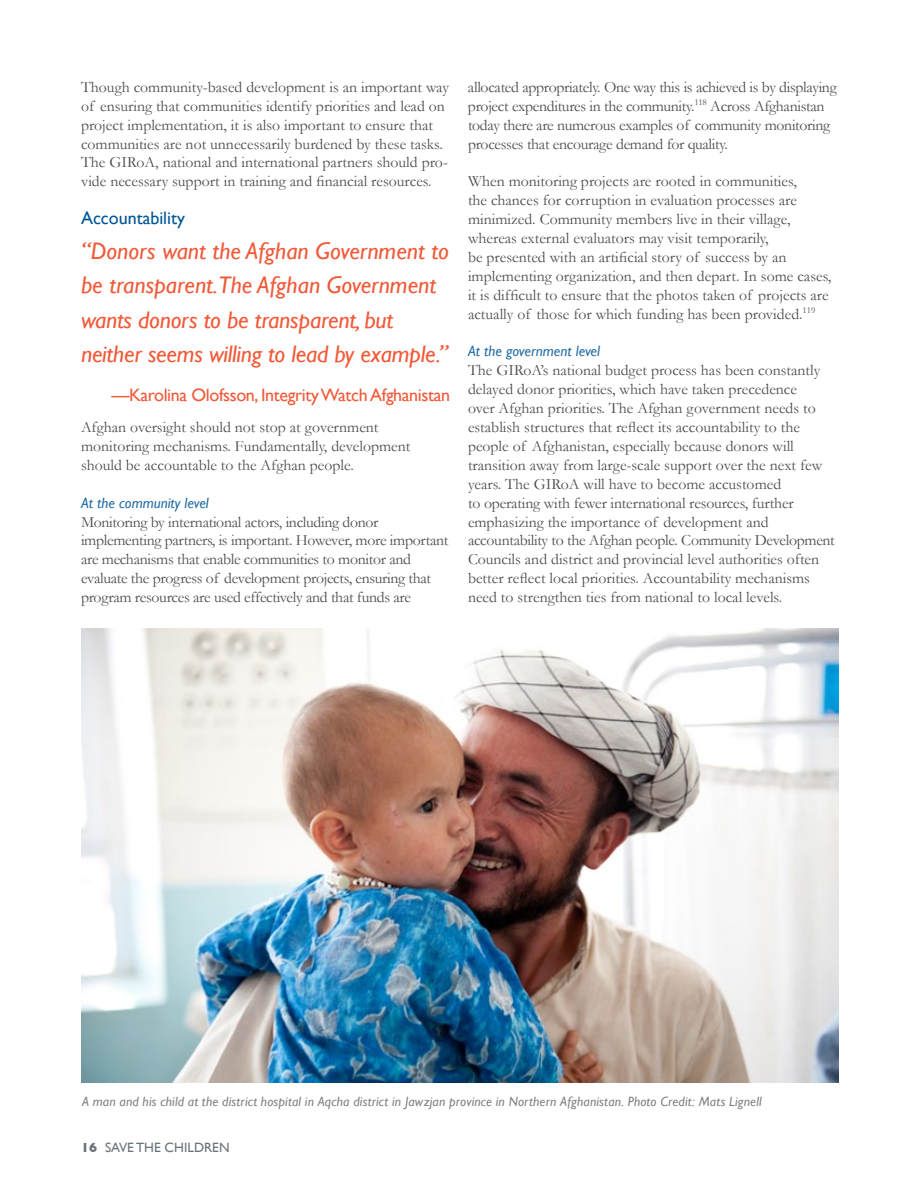
<style>
.page{position:relative;width:918px;height:1188px;background:#fff}
.page>*{position:absolute;margin:0;border:0;box-sizing:border-box;transform-origin:0 0}
.t1{font:italic 24px/34.5px "Gill Sans";letter-spacing:-.01em;color:#f15938}
.t2{font:18px "Gill Sans";letter-spacing:-.02em;color:#f15938}
.t3{font:18px "Gill Sans";color:#005695}
.t4{font:15.75px/18.9px "Garamond";color:#4d4d4f}
.t5{font:15.75px/18.9px "Garamond";letter-spacing:-.02em;color:#4d4d4f}
.t6{font:italic 15px "Gill Sans";color:#266fa5}
.t7{font:italic 13.5px "Gill Sans";letter-spacing:.015em;color:#808285}
.t8{font:13.5px "Gill Sans";color:#6a747b}
.s1{font-weight:700}
</style>
<div class="page">
<img style="left:81px;top:629px;width:757px;height:453px">
<p class="t4" style="left:81px;top:77px;width:370px">Though community-based development is an important way of ensuring that communities identify priorities and lead on project implementation, it is also important to ensure that communities are not unnecessarily burdened by these tasks.<br>The GIRoA, national and international partners should pro&shy;vide necessary support in training and financial resources.</p>
<p class="t3" style="left:81px;top:207px;width:106px">Accountability</p>
<h1 class="t1" style="left:81px;top:233px;width:370px">“Donors want the Afghan Government to be transparent.The Afghan Government wants donors to be transparent, but neither seems willing to lead by example.”</h1>
<p class="t2" style="left:111px;top:384px;width:340px">—Karolina Olofsson, Integrity Watch Afghanistan</p>
<p class="t4" style="left:81px;top:417px;width:331px">Afghan oversight should not stop at government monitoring mechanisms. Fundamentally, development should be accountable to the Afghan people.</p>
<p class="t6" style="left:81px;top:494px;width:129px">At the community level</p>
<p class="t5" style="left:81px;top:512px;width:369px">Monitoring by international actors, including donor implementing partners, is important. However, more important are mechanisms that enable communities to monitor and evaluate the progress of development projects, ensuring that program resources are used effectively and that funds are</p>
<p class="t5" style="left:468px;top:77px;width:370px">allocated appropriately. One way this is achieved is by displaying project expenditures in the community.<sup>118</sup> Across Afghanistan today there are numerous examples of community monitoring processes that encourage demand for quality.</p>
<p class="t4" style="left:468px;top:172px;width:365px">When monitoring projects are rooted in communities,<br>the chances for corruption in evaluation processes are minimized. Community members live in their village, whereas external evaluators may visit temporarily,<br>be presented with an artificial story of success by an implementing organization, and then depart. In some cases, it is difficult to ensure that the photos taken of projects are actually of those for which funding has been provided.<sup>119</sup></p>
<p class="t6" style="left:468px;top:343px;width:134px">At the government level</p>
<p class="t4" style="left:468px;top:361px;width:368px">The GIRoA’s national budget process has been constantly delayed donor priorities, which have taken precedence<br>over Afghan priorities. The Afghan government needs to establish structures that reflect its accountability to the people of Afghanistan, especially because donors will transition away from large-scale support over the next few years. The GIRoA will have to become accustomed<br>to operating with fewer international resources, further emphasizing the importance of development and accountability to the Afghan people. Community Development Councils and district and provincial level authorities often better reflect local priorities. Accountability mechanisms need to strengthen ties from national to local levels.</p>
<p class="t7" style="left:82px;top:1094px;width:681px">A man and his child at the district hospital in Aqcha district in Jawzjan province in Northern Afghanistan. Photo Credit: Mats Lignell</p>
<p class="t8" style="left:81px;top:1140px;width:39px"><span class="s1">16</span> SAVE</p>
<p class="t8" style="left:136px;top:1140px;width:10px">THE</p>
<p class="t8" style="left:165px;top:1140px;width:19px">CHILDREN</p>
</div>
